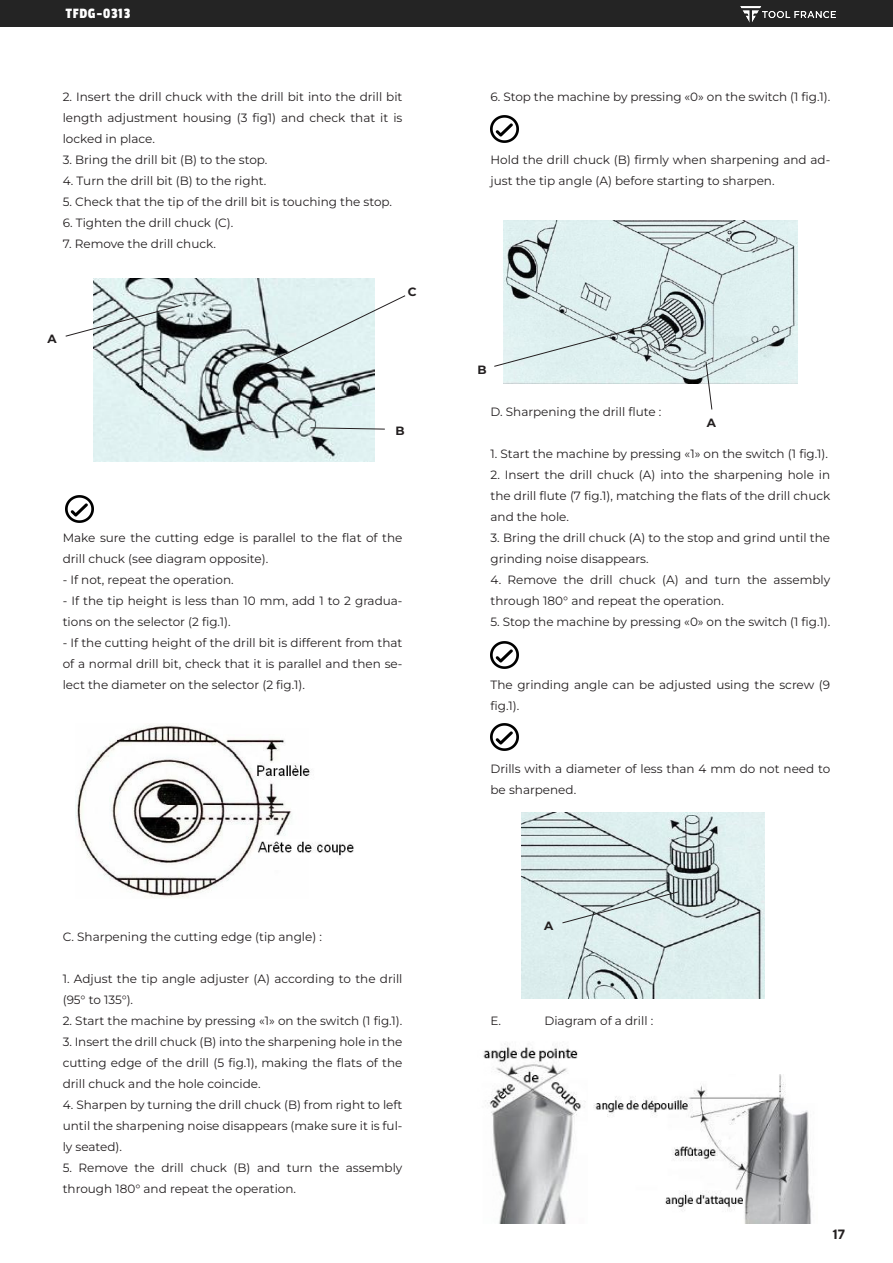
<style>
.page{position:relative;width:893px;height:1263px;background:#fff}
.page>*{position:absolute;margin:0;border:0;box-sizing:border-box;transform-origin:0 0}
.t1{font:15px "Passion One";letter-spacing:.05em;color:#fff}
.t2{font:700 13.5px "TT Norms";color:#231f20}
.t3{font:12px/21px "Montserrat";color:#231f20}
.t4{font:700 12px "Montserrat";color:#231f20}
</style>
<div class="page">
<div style="left:0;top:0;width:893px;height:27px;background:#242424"></div>
<img style="left:741px;top:6px;width:94px;height:17px">
<img style="left:66px;top:496px;width:28px;height:27px">
<img style="left:94px;top:279px;width:281px;height:183px">
<img style="left:76px;top:725px;width:278px;height:173px">
<svg style="left:259px;top:295px;width:147px;height:73px"></svg>
<svg style="left:310px;top:427px;width:75px;height:3px"></svg>
<svg style="left:65px;top:304px;width:118px;height:33px"></svg>
<img style="left:490px;top:116px;width:28px;height:27px">
<img style="left:503px;top:221px;width:294px;height:162px">
<img style="left:522px;top:813px;width:243px;height:186px">
<img style="left:593px;top:1074px;width:218px;height:149px">
<img style="left:483px;top:1043px;width:103px;height:180px">
<img style="left:490px;top:724px;width:28px;height:27px">
<img style="left:490px;top:641px;width:28px;height:27px">
<svg style="left:494px;top:323px;width:160px;height:44px;background:#d3e3e3"></svg>
<svg style="left:705px;top:361px;width:8px;height:49px"></svg>
<svg style="left:562px;top:891px;width:117px;height:33px;background:#c7d6d6"></svg>
<p class="t1" style="left:66px;top:5px;width:66px">TFDG-0313</p>
<p class="t3" style="left:63px;top:86px;width:341px;text-align:justify">2. Insert the drill chuck with the drill bit into the drill bit length adjustment housing (3 fig1) and check that it is locked in place.</p>
<p class="t3" style="left:63px;top:149px;width:206px">3. Bring the drill bit (B) to the stop.</p>
<p class="t3" style="left:63px;top:170px;width:205px">4. Turn the drill bit (B) to the right.</p>
<p class="t3" style="left:63px;top:191px;width:331px">5. Check that the tip of the drill bit is touching the stop.</p>
<p class="t3" style="left:63px;top:212px;width:172px">6. Tighten the drill chuck (C).</p>
<p class="t3" style="left:63px;top:233px;width:155px">7. Remove the drill chuck.</p>
<p class="t4" style="left:48px;top:331px;width:11px">A</p>
<p class="t4" style="left:408px;top:283px;width:10px">C</p>
<p class="t4" style="left:395px;top:422px;width:11px">B</p>
<p class="t3" style="left:63px;top:527px;width:341px">Make sure the cutting edge is parallel to the flat of the drill chuck (see diagram opposite).</p>
<p class="t3" style="left:63px;top:569px;width:172px">- If not, repeat the operation.</p>
<p class="t3" style="left:63px;top:590px;width:341px">- If the tip height is less than 10 mm, add 1 to 2 gradua&shy;tions on the selector (2 fig.1).</p>
<p class="t3" style="left:63px;top:632px;width:341px;text-align:justify">- If the cutting height of the drill bit is different from that of a normal drill bit, check that it is parallel and then se&shy;lect the diameter on the selector (2 fig.1).</p>
<p class="t3" style="left:63px;top:926px;width:261px">C. Sharpening the cutting edge (tip angle) :</p>
<p class="t3" style="left:63px;top:968px;width:341px">1. Adjust the tip angle adjuster (A) according to the drill (95° to 135°).</p>
<p class="t3" style="left:63px;top:1010px;width:341px">2. Start the machine by pressing «1» on the switch (1 fig.1).</p>
<p class="t3" style="left:63px;top:1031px;width:341px;text-align:justify">3. Insert the drill chuck (B) into the sharpening hole in the cutting edge of the drill (5 fig.1), making the flats of the drill chuck and the hole coincide.</p>
<p class="t3" style="left:63px;top:1094px;width:341px;text-align:justify">4. Sharpen by turning the drill chuck (B) from right to left until the sharpening noise disappears (make sure it is ful&shy;ly seated).</p>
<p class="t3" style="left:63px;top:1157px;width:341px">5. Remove the drill chuck (B) and turn the assembly through 180° and repeat the operation.</p>
<p class="t3" style="left:490px;top:86px;width:341px">6. Stop the machine by pressing «0» on the switch (1 fig.1).</p>
<p class="t3" style="left:490px;top:149px;width:341px">Hold the drill chuck (B) firmly when sharpening and ad&shy;just the tip angle (A) before starting to sharpen.</p>
<p class="t4" style="left:477px;top:362px;width:11px">B</p>
<p class="t3" style="left:490px;top:401px;width:172px">D. Sharpening the drill flute :</p>
<p class="t3" style="left:490px;top:443px;width:339px">1. Start the machine by pressing «1» on the switch (1 fig.1).</p>
<p class="t3" style="left:490px;top:464px;width:341px;text-align:justify">2. Insert the drill chuck (A) into the sharpening hole in the drill flute (7 fig.1), matching the flats of the drill chuck and the hole.</p>
<p class="t3" style="left:490px;top:527px;width:341px">3. Bring the drill chuck (A) to the stop and grind until the grinding noise disappears.</p>
<p class="t3" style="left:490px;top:569px;width:341px">4. Remove the drill chuck (A) and turn the assembly through 180° and repeat the operation.</p>
<p class="t3" style="left:490px;top:611px;width:341px">5. Stop the machine by pressing «0» on the switch (1 fig.1).</p>
<p class="t4" style="left:707px;top:414px;width:11px">A</p>
<p class="t3" style="left:490px;top:674px;width:341px">The grinding angle can be adjusted using the screw (9 fig.1).</p>
<p class="t3" style="left:490px;top:758px;width:341px">Drills with a diameter of less than 4 mm do not need to be sharpened.</p>
<p class="t4" style="left:544px;top:917px;width:11px">A</p>
<p class="t3" style="left:490px;top:1010px;width:12px">E.</p>
<p class="t3" style="left:544px;top:1010px;width:110px">Diagram of a drill :</p>
<p class="t2" style="left:832px;top:1225px;width:14px">17</p>
</div>
